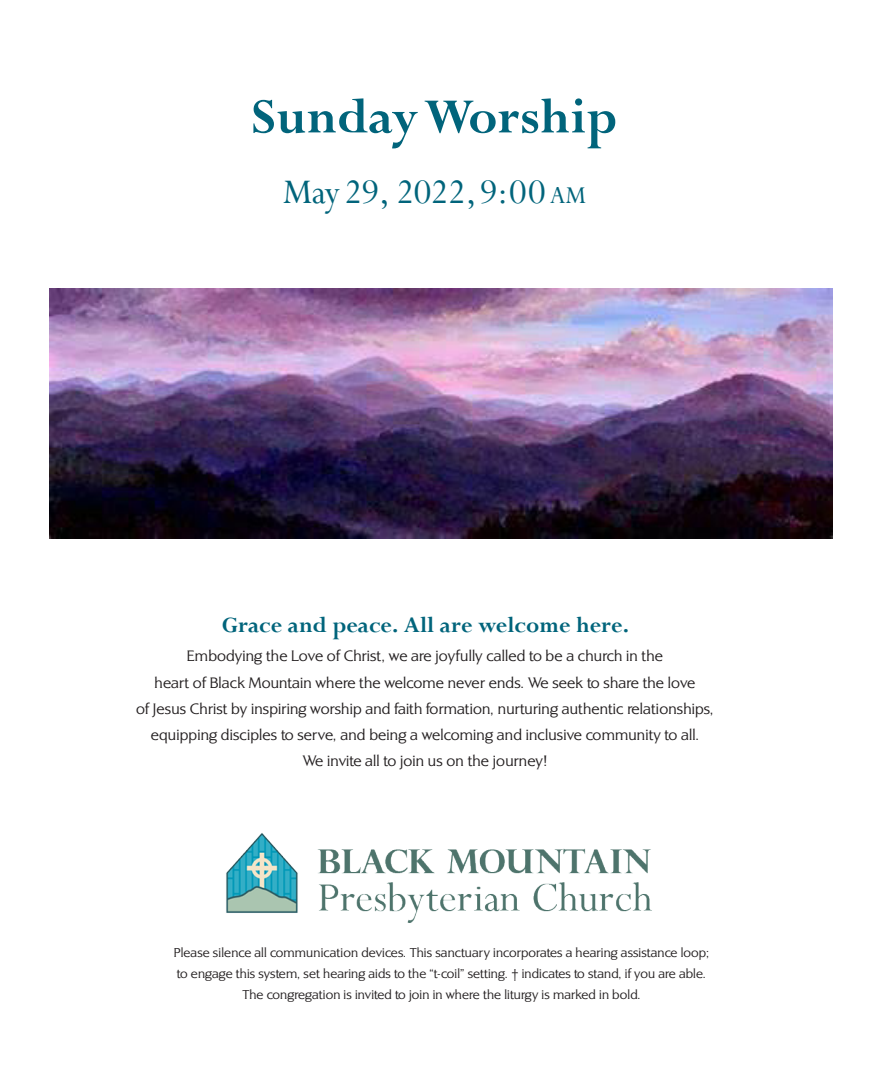
<style>
.page{position:relative;width:882px;height:1071px;background:#fff}
.page>*{position:absolute;margin:0;border:0;box-sizing:border-box;transform-origin:0 0}
.Body_Text_Indent{font:700 54.25px "Perpetua";color:#01647b}
.Body_Text_Indent-2{font:38.5px "Perpetua";letter-spacing:-.01em;color:#01647b}
.MusicTitle{font:700 24.5px "Perpetua";color:#01647b}
.MusicTitle-2{font:300 15.75px/26.2px "Alexon";letter-spacing:.01em;color:#231f20;text-align:center}
.MusicTitle-3{font:300 13.47px/20.8px "Alexon";letter-spacing:.01em;color:#231f20;text-align:center}
.s1{font-size:26.95px}
</style>
<div class="page">
<img style="left:226px;top:833px;width:426px;height:90px">
<img style="left:49px;top:289px;width:784px;height:250px">
<p class="Body_Text_Indent" style="left:251px;top:83px;width:368px">Sunday Worship</p>
<p class="Body_Text_Indent-2" style="left:283px;top:168px;width:305px">May 29, 2022, 9:00 <span class="s1">am</span></p>
<p class="MusicTitle" style="left:222px;top:609px;width:409px">Grace and peace. All are welcome here.</p>
<p class="MusicTitle-2" style="left:136px;top:643px;width:579px">Embodying the Love of Christ, we are joyfully called to be a church in the<br>heart of Black Mountain where the welcome never ends. We seek to share the love<br>of Jesus Christ by inspiring worship and faith formation, nurturing authentic relationships, equipping disciples to serve, and being a welcoming and inclusive community to all.<br>We invite all to join us on the journey!</p>
<p class="MusicTitle-3" style="left:174px;top:943px;width:537px">Please silence all communication devices. This sanctuary incorporates a hearing assistance loop; to engage this system, set hearing aids to the “t-coil” setting. † indicates to stand, if you are able.<br>The congregation is invited to join in where the liturgy is marked in bold.</p>
</div>
